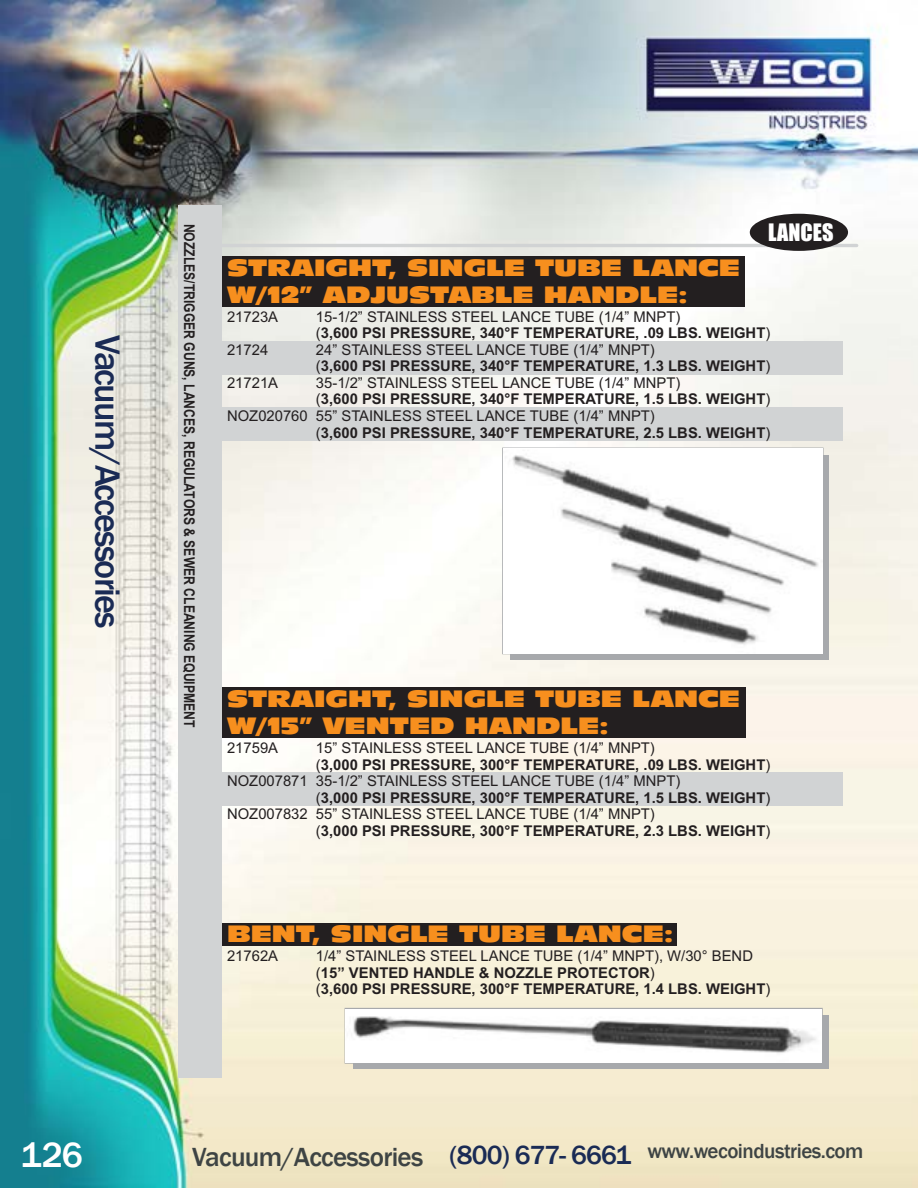
<style>
.page{position:relative;width:918px;height:1188px;background:#fff}
.page>*{position:absolute;margin:0;border:0;box-sizing:border-box;transform-origin:0 0}
.t1{font:500 36px "Franklin Gothic";letter-spacing:-.05em;color:#1a2b55}
.t2{font:500 36px "Franklin Gothic";color:#fff}
.t3{font:22.2px/27.2px "Incised 901 BT Nord";color:#f78f1e}
.t4{font:22.2px "Impact";color:#fff}
.t5{font:500 21px "Franklin Gothic";letter-spacing:-.025em;color:#3e4444}
.t6{font:700 14.85px/16.5px "Arial";color:#231f20}
.t7{font:14.85px "Arial";color:#231f20}
.t8{font:700 14.85px "Arial Narrow";color:#231f20}
.s1{font-weight:400}
.s2{font-size:27px}
.s3{font-size:27px;color:#1a2b55}
</style>
<div class="page">
<img style="left:0;top:0;width:918px;height:1188px">
<hr style="left:217px;top:244px;width:640px;height:3px;background:#d1d3d4">
<div style="left:217px;top:256px;width:528px;height:50px;background:#231f20"></div>
<div style="left:217px;top:341px;width:625px;height:33px;background:#d1d3d4"></div>
<div style="left:217px;top:408px;width:625px;height:33px;background:#d1d3d4"></div>
<div style="left:217px;top:688px;width:529px;height:50px;background:#231f20"></div>
<div style="left:217px;top:772px;width:625px;height:34px;background:#d1d3d4"></div>
<div style="left:217px;top:923px;width:459px;height:23px;background:#231f20"></div>
<div style="left:750px;top:214px;width:98px;height:37px;background:#231f20;border-radius:50%"></div>
<div style="left:178px;top:205px;width:44px;height:872px;background:#d1d3d4"></div>
<svg style="left:510px;top:455px;width:319px;height:204px;fill:#a7a9ac"></svg>
<img style="left:503px;top:449px;width:319px;height:204px">
<div style="left:354px;top:1015px;width:475px;height:54px;background:#a7a9ac"></div>
<div style="left:345px;top:1008px;width:478px;height:56px;border:2px solid #a7a9ac"></div>
<img style="left:346px;top:1009px;width:476px;height:53px">
<h1 class="t1" style="left:130px;top:335px;width:294px;rotate:90deg">Vacuum/Accessories</h1>
<p class="t8" style="left:195px;top:224px;width:505px;rotate:90deg">NOZZLES/TRIGGER GUNS, LANCES, REGULATORS &amp; SEWER CLEANING EQUIPMENT</p>
<h2 class="t3" style="left:227px;top:254px;width:515px">STRAIGHT, SINGLE TUBE LANCE<br>W/12” ADJUSTABLE HANDLE:</h2>
<h2 class="t4" style="left:768px;top:220px;width:67px">LANCES</h2>
<p class="t7" style="left:227px;top:311px;width:53px">21723A</p>
<p class="t6" style="left:316px;top:310px;width:456px"><span class="s1">15-1/2” STAINLESS STEEL LANCE TUBE (1/4” MNPT)<br>(</span>3,600 PSI PRESSURE, 340°F TEMPERATURE, .09 LBS. WEIGHT<span class="s1">)</span></p>
<p class="t7" style="left:227px;top:344px;width:43px">21724</p>
<p class="t6" style="left:316px;top:343px;width:456px"><span class="s1">24” STAINLESS STEEL LANCE TUBE (1/4” MNPT)<br>(</span>3,600 PSI PRESSURE, 340°F TEMPERATURE, 1.3 LBS. WEIGHT<span class="s1">)</span></p>
<p class="t7" style="left:227px;top:377px;width:53px">21721A</p>
<p class="t7" style="left:316px;top:377px;width:366px">35-1/2” STAINLESS STEEL LANCE TUBE (1/4” MNPT)</p>
<p class="t6" style="left:316px;top:392px;width:456px"><span class="s1">(</span>3,600 PSI PRESSURE, 340°F TEMPERATURE, 1.5 LBS. WEIGHT<span class="s1">)</span></p>
<p class="t7" style="left:227px;top:410px;width:429px">NOZ020760 55” STAINLESS STEEL LANCE TUBE (1/4” MNPT)</p>
<p class="t6" style="left:316px;top:425px;width:456px"><span class="s1">(</span>3,600 PSI PRESSURE, 340°F TEMPERATURE, 2.5 LBS. WEIGHT<span class="s1">)</span></p>
<h2 class="t3" style="left:227px;top:685px;width:515px">STRAIGHT, SINGLE TUBE LANCE<br>W/15” VENTED HANDLE:</h2>
<p class="t7" style="left:227px;top:742px;width:53px">21759A</p>
<p class="t7" style="left:316px;top:742px;width:340px">15” STAINLESS STEEL LANCE TUBE (1/4” MNPT)</p>
<p class="t6" style="left:316px;top:757px;width:456px"><span class="s1">(</span>3,000 PSI PRESSURE, 300°F TEMPERATURE, .09 LBS. WEIGHT<span class="s1">)</span></p>
<p class="t7" style="left:227px;top:775px;width:455px">NOZ007871 35-1/2” STAINLESS STEEL LANCE TUBE (1/4” MNPT)</p>
<p class="t6" style="left:316px;top:791px;width:456px"><span class="s1">(</span>3,000 PSI PRESSURE, 300°F TEMPERATURE, 1.5 LBS. WEIGHT<span class="s1">)</span></p>
<p class="t7" style="left:227px;top:808px;width:429px">NOZ007832 55” STAINLESS STEEL LANCE TUBE (1/4” MNPT)</p>
<p class="t6" style="left:316px;top:824px;width:456px"><span class="s1">(</span>3,000 PSI PRESSURE, 300°F TEMPERATURE, 2.3 LBS. WEIGHT<span class="s1">)</span></p>
<h2 class="t3" style="left:227px;top:921px;width:448px">BENT, SINGLE TUBE LANCE:</h2>
<p class="t7" style="left:227px;top:950px;width:53px">21762A</p>
<p class="t6" style="left:316px;top:949px;width:456px"><span class="s1">1/4” STAINLESS STEEL LANCE TUBE (1/4” MNPT), W/30° BEND (</span>15” VENTED HANDLE &amp; NOZZLE PROTECTOR<span class="s1">)<br>(</span>3,600 PSI PRESSURE, 300°F TEMPERATURE, 1.4 LBS. WEIGHT<span class="s1">)</span></p>
<h1 class="t2" style="left:21px;top:1133px;width:64px">126</h1>
<h3 class="t5" style="left:192px;top:1138px;width:673px"><span class="s2">Vacuum/Accessories</span> <span class="s3">(800) 677- 6661</span> www.wecoindustries.com</h3>
</div>
